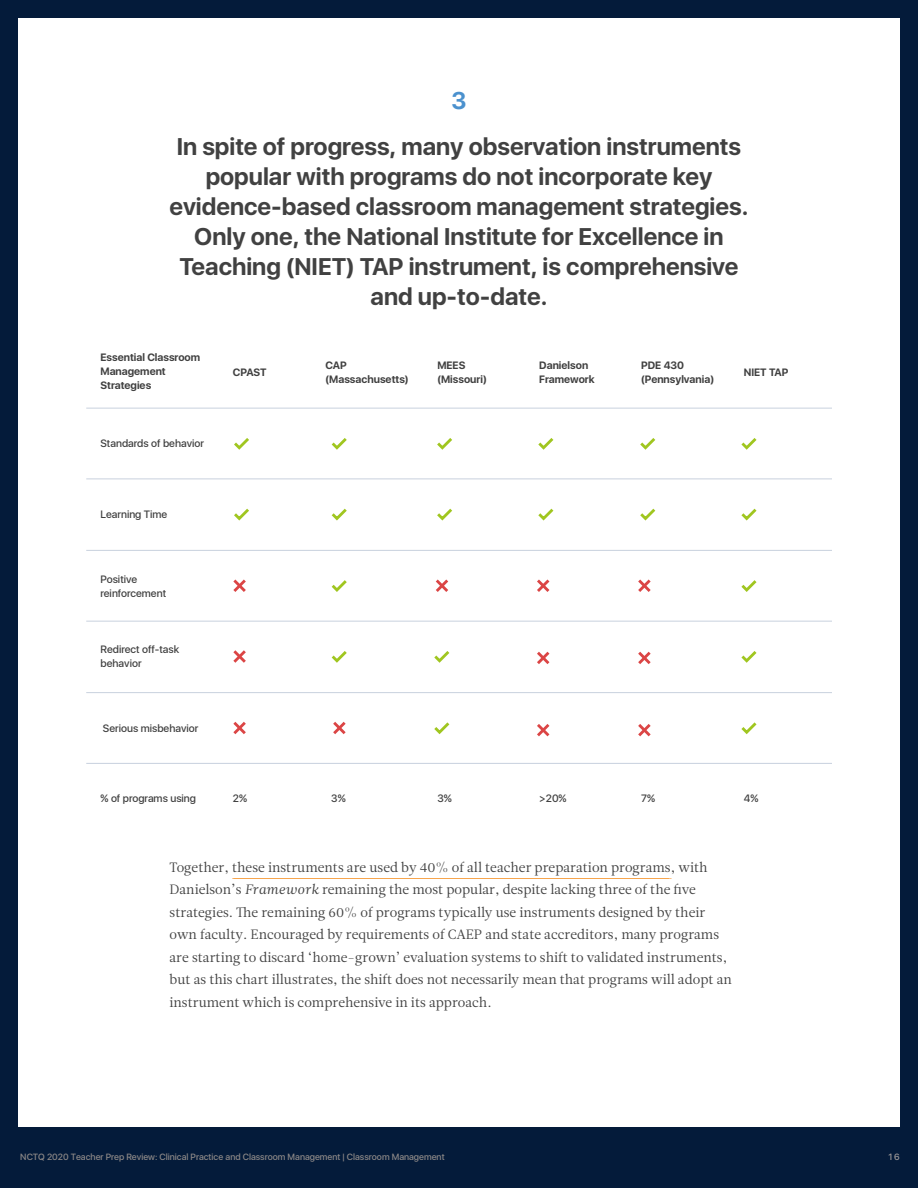
<style>
.page{position:relative;width:918px;height:1188px;background:#041b3a}
.page>*{position:absolute;margin:0;border:0;box-sizing:border-box;transform-origin:0 0}
.t1{font:700 24px/30px "SFUI Display";color:#414141;text-align:center}
.t2{font:700 24px "SFUI Display";color:#4b91ce}
.t3{font:13.5px/22.5px "Leitura News Roman 1";color:#414141}
.t4{font:500 10.65px/14.1px "SFUI Display";color:#404040}
.t5{font:700 10.65px/14.1px "SFUI Display";color:#404040}
.t6{font:500 9px "SFUI Display";color:#8c8887}
.t7{font:500 9px "SFUI Display";color:#9e9a9a}
.s1{font-family:"Leitura News Italic 1"}
</style>
<div class="page">
<div style="left:18px;top:18px;width:882px;height:1108px;background:#fff"></div>
<hr style="left:232px;top:878px;width:437px;height:1px;background:#f68e1e">
<hr style="left:233px;top:878px;width:439px;height:1px;background:#f68e1e">
<hr style="left:87px;top:408px;width:745px;height:1px;background:#dce2ea">
<hr style="left:87px;top:479px;width:745px;height:1px;background:#e9ecf1">
<hr style="left:87px;top:550px;width:745px;height:1px;background:#ced6e1">
<hr style="left:87px;top:621px;width:745px;height:1px;background:#dbe1e9">
<hr style="left:87px;top:692px;width:745px;height:1px;background:#ced6e1">
<hr style="left:87px;top:763px;width:745px;height:1px;background:#cdd5e1">
<svg style="left:233px;top:579px;width:13px;height:13px"></svg>
<svg style="left:233px;top:650px;width:13px;height:13px"></svg>
<svg style="left:233px;top:721px;width:13px;height:14px"></svg>
<svg style="left:333px;top:721px;width:13px;height:14px"></svg>
<svg style="left:435px;top:579px;width:14px;height:13px"></svg>
<svg style="left:537px;top:579px;width:13px;height:13px"></svg>
<svg style="left:537px;top:651px;width:13px;height:13px"></svg>
<svg style="left:638px;top:579px;width:13px;height:13px"></svg>
<svg style="left:638px;top:651px;width:13px;height:13px"></svg>
<svg style="left:537px;top:724px;width:13px;height:13px"></svg>
<svg style="left:638px;top:724px;width:13px;height:13px"></svg>
<svg style="left:234px;top:438px;width:15px;height:12px"></svg>
<svg style="left:331px;top:438px;width:16px;height:12px"></svg>
<svg style="left:437px;top:438px;width:15px;height:12px"></svg>
<svg style="left:234px;top:508px;width:15px;height:13px"></svg>
<svg style="left:331px;top:508px;width:16px;height:13px"></svg>
<svg style="left:331px;top:580px;width:16px;height:12px"></svg>
<svg style="left:331px;top:651px;width:16px;height:12px"></svg>
<svg style="left:434px;top:651px;width:16px;height:12px"></svg>
<svg style="left:741px;top:651px;width:16px;height:12px"></svg>
<svg style="left:434px;top:722px;width:16px;height:13px"></svg>
<svg style="left:741px;top:722px;width:16px;height:13px"></svg>
<svg style="left:437px;top:508px;width:15px;height:13px"></svg>
<svg style="left:538px;top:438px;width:16px;height:12px"></svg>
<svg style="left:538px;top:508px;width:16px;height:13px"></svg>
<svg style="left:640px;top:438px;width:16px;height:12px"></svg>
<svg style="left:640px;top:508px;width:16px;height:13px"></svg>
<svg style="left:741px;top:438px;width:16px;height:12px"></svg>
<svg style="left:741px;top:508px;width:16px;height:13px"></svg>
<svg style="left:741px;top:580px;width:16px;height:12px"></svg>
<h1 class="t2" style="left:451px;top:87px;width:17px">3</h1>
<p class="t1" style="left:170px;top:132px;width:580px">In spite of progress, many observation instruments popular with programs do not incorporate key evidence-based classroom management strategies.<br>Only one, the National Institute for Excellence in Teaching (NIET) TAP instrument, is comprehensive and up-to-date.</p>
<p class="t5" style="left:101px;top:350px;width:101px">Essential Classroom<br>Management<br>Strategies</p>
<p class="t5" style="left:326px;top:358px;width:85px">CAP (Massachusetts)</p>
<p class="t5" style="left:233px;top:365px;width:35px">CPAST</p>
<p class="t4" style="left:101px;top:437px;width:105px">Standards of behavior</p>
<p class="t5" style="left:437px;top:358px;width:51px">MEES (Missouri)</p>
<p class="t5" style="left:539px;top:358px;width:57px">Danielson<br>Framework</p>
<p class="t5" style="left:641px;top:358px;width:74px">PDE 430 (Pennsylvania)</p>
<p class="t5" style="left:744px;top:365px;width:46px">NIET TAP</p>
<p class="t4" style="left:101px;top:508px;width:68px">Learning Time</p>
<p class="t4" style="left:101px;top:572px;width:67px">Positive reinforcement</p>
<p class="t4" style="left:101px;top:643px;width:80px">Redirect off-task behavior</p>
<p class="t4" style="left:103px;top:722px;width:97px">Serious misbehavior</p>
<p class="t4" style="left:101px;top:792px;width:97px">% of programs using</p>
<p class="t4" style="left:233px;top:792px;width:16px">2%</p>
<p class="t4" style="left:331px;top:792px;width:16px">3%</p>
<p class="t4" style="left:437px;top:792px;width:16px">3%</p>
<p class="t4" style="left:539px;top:792px;width:29px">&gt;20%</p>
<p class="t4" style="left:641px;top:792px;width:15px">7%</p>
<p class="t4" style="left:744px;top:792px;width:16px">4%</p>
<p class="t3" style="left:170px;top:856px;width:564px">Together, these instruments are used by 40% of all teacher preparation programs, with Danielson’s <span class="s1">Framework</span> remaining the most popular, despite lacking three of the five strategies. The remaining 60% of programs typically use instruments designed by their own faculty. Encouraged by requirements of CAEP and state accreditors, many programs are starting to discard ‘home-grown’ evaluation systems to shift to validated instruments, but as this chart illustrates, the shift does not necessarily mean that programs will adopt an instrument which is comprehensive in its approach.</p>
<p class="t6" style="left:20px;top:1150px;width:426px">NCTQ 2020 Teacher Prep Review: Clinical Practice and Classroom Management | Classroom Management</p>
<p class="t7" style="left:889px;top:1150px;width:12px">16</p>
</div>
